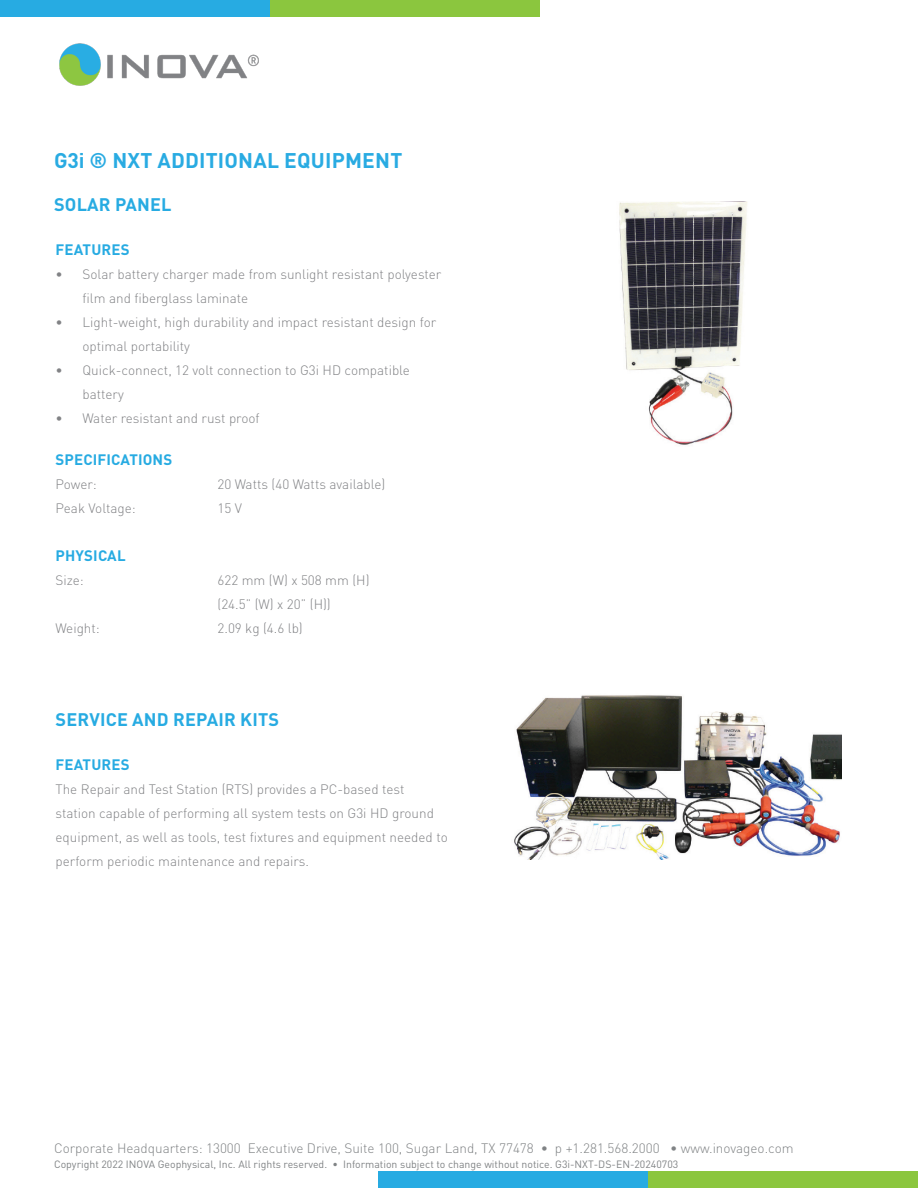
<style>
.page{position:relative;width:918px;height:1188px;background:#fff}
.page>*{position:absolute;margin:0;border:0;box-sizing:border-box;transform-origin:0 0}
.t1{font:700 21px "DINOT";letter-spacing:.01em;color:#29abe2}
.Body_Content{font:700 18px "DINOT";letter-spacing:.01em;color:#27abe2}
.Body_Content-2{font:700 15px "DINOT";letter-spacing:.01em;color:#27abe2}
.Paragraph_Style_final{font:300 13.5px/24px "DINOT";color:#818285}
.INOVA_Data_Footer{font:300 13.5px "DINOT";color:#808385}
.INOVA_Data_Copyright{font:10.5px "DINOT";color:#808385}
</style>
<div class="page">
<div style="left:0;top:0;width:270px;height:16px;background:#27abe2"></div>
<div style="left:270px;top:0;width:270px;height:16px;background:#8bc63e"></div>
<div style="left:378px;top:1172px;width:270px;height:16px;background:#27abe2"></div>
<div style="left:648px;top:1172px;width:270px;height:16px;background:#8bc63e"></div>
<img style="left:59px;top:43px;width:200px;height:43px">
<img style="left:619px;top:201px;width:129px;height:244px">
<img style="left:514px;top:695px;width:328px;height:165px">
<p class="t1" style="left:54px;top:146px;width:350px">G3i ® NXT ADDITIONAL EQUIPMENT</p>
<p class="Body_Content" style="left:54px;top:193px;width:119px">SOLAR PANEL</p>
<p class="Body_Content-2" style="left:56px;top:240px;width:75px">FEATURES</p>
<p class="Paragraph_Style_final" style="left:82px;top:262px;width:360px;text-indent:-27px">• Solar battery charger made from sunlight resistant polyester film and fiberglass laminate</p>
<p class="Paragraph_Style_final" style="left:82px;top:310px;width:355px;text-indent:-27px">• Light-weight, high durability and impact resistant design for optimal portability</p>
<p class="Paragraph_Style_final" style="left:82px;top:358px;width:329px;text-indent:-27px">• Quick-connect, 12 volt connection to G3i HD compatible battery</p>
<p class="Paragraph_Style_final" style="left:56px;top:406px;width:206px">• Water resistant and rust proof</p>
<p class="Body_Content-2" style="left:56px;top:450px;width:118px">SPECIFICATIONS</p>
<p class="Paragraph_Style_final" style="left:56px;top:472px;width:43px">Power:</p>
<p class="Paragraph_Style_final" style="left:218px;top:472px;width:169px">20 Watts (40 Watts available)</p>
<p class="Paragraph_Style_final" style="left:56px;top:496px;width:82px">Peak Voltage:</p>
<p class="Paragraph_Style_final" style="left:218px;top:496px;width:26px">15 V</p>
<p class="Body_Content-2" style="left:56px;top:546px;width:72px">PHYSICAL</p>
<p class="Paragraph_Style_final" style="left:56px;top:568px;width:30px">Size:</p>
<p class="Paragraph_Style_final" style="left:218px;top:568px;width:154px">622 mm (W) x 508 mm (H)</p>
<p class="Paragraph_Style_final" style="left:218px;top:592px;width:115px">(24.5” (W) x 20” (H))</p>
<p class="Paragraph_Style_final" style="left:56px;top:616px;width:46px">Weight:</p>
<p class="Paragraph_Style_final" style="left:218px;top:616px;width:87px">2.09 kg (4.6 lb)</p>
<p class="Body_Content" style="left:56px;top:708px;width:225px">SERVICE AND REPAIR KITS</p>
<p class="Body_Content-2" style="left:56px;top:754px;width:75px">FEATURES</p>
<p class="Paragraph_Style_final" style="left:56px;top:776px;width:394px">The Repair and Test Station (RTS) provides a PC-based test station capable of performing all system tests on G3i HD ground equipment, as well as tools, test fixtures and equipment needed to perform periodic maintenance and repairs.</p>
<p class="INOVA_Data_Footer" style="left:54px;top:1139px;width:741px">Corporate Headquarters: 13000 Executive Drive, Suite 100, Sugar Land, TX 77478 • p +1.281.568.2000 • www.inovageo.com</p>
<p class="INOVA_Data_Copyright" style="left:54px;top:1157px;width:626px">Copyright 2022 INOVA Geophysical, Inc. All rights reserved. • Information subject to change without notice. G3i-NXT-DS-EN-20240703</p>
</div>
